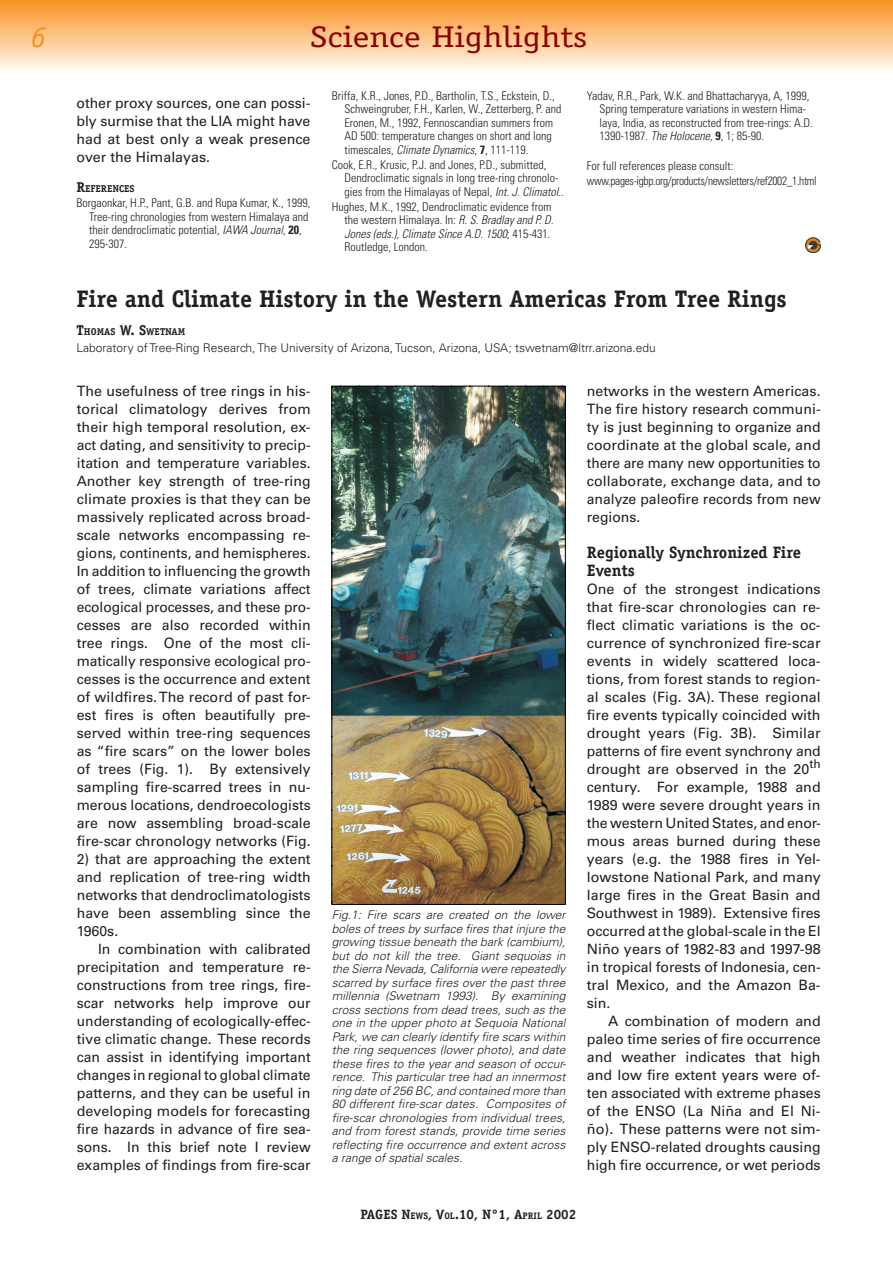
<style>
.page{position:relative;width:893px;height:1263px;background:#fff}
.page>*{position:absolute;margin:0;border:0;box-sizing:border-box;transform-origin:0 0}
.t1{font:30px "Officina Serif";color:#8b0202;scale:1.2 1}
.t2{font:italic 30px "Officina Serif";color:#f7931d}
.t3{font:700 24px "Officina Serif";color:#231f20}
.t4{font:700 16.5px/18px "Officina Serif";color:#231f20}
.t5{font:14.25px/18px "Univers";color:#231f20;text-align:justify}
.t6{font:700 13.5px "Officina Serif";color:#231f20}
.t7{font:300 condensed 12px/13.5px "Univers";color:#231f20}
.t8{font:italic 300 12px/13.5px "Univers";letter-spacing:.005em;color:#231f20;text-align:justify}
.t9{font:300 12px "Univers";color:#231f20}
.t10{font:300 condensed 12px/15px "Univers";letter-spacing:-.025em;color:#231f20}
.t11{font:700 10.05px "Officina Serif";color:#231f20}
.s1{font-size:14.25px}
.s2{font-style:italic}
.s3{font-weight:700}
.s4{font-size:9.45px}
</style>
<div class="page">
<div style="left:0;top:0;width:893px;height:72px;background:linear-gradient(to bottom,#f8911e,#fff9f1)"></div>
<img style="left:806px;top:237px;width:15px;height:15px">
<img style="left:334px;top:388px;width:230px;height:514px">
<div style="left:332px;top:386px;width:234px;height:518px;border:1px dashed #000"></div>
<p class="t2" style="left:31px;top:19px;width:16px">6</p>
<p class="t1" style="left:310px;top:19px;width:232px">Science Highlights</p>
<p class="t5" style="left:77px;top:94px;width:235px">other proxy sources, one can possi&shy;bly surmise that the LIA might have had at best only a weak presence over the Himalayas.</p>
<p class="t11" style="left:77px;top:183px;width:60px"><span class="s1">R</span>EFERENCES</p>
<p class="t7" style="left:89px;top:196px;width:223px;text-indent:-13px">Borgaonkar, H.P., Pant, G.B. and Rupa Kumar, K., 1999, Tree-ring chronologies from western Himalaya and their dendroclimatic potential, <span class="s2">IAWA Journal</span>, <span class="s3">20</span>, 295-307.</p>
<p class="t7" style="left:344px;top:89px;width:218px;text-indent:-13px">Briffa, K.R., Jones, P.D., Bartholin, T.S., Eckstein, D., Schweingruber, F.H., Karlen, W., Zetterberg, P. and Eronen, M., 1992, Fennoscandian summers from AD 500: temperature changes on short and long timescales, <span class="s2">Climate Dynamics</span>, <span class="s3">7</span>, 111-119.</p>
<p class="t7" style="left:344px;top:158px;width:221px;text-indent:-13px">Cook, E.R., Krusic, P.J. and Jones, P.D., submitted,<br>Dendroclimatic signals in long tree-ring chronolo&shy;gies from the Himalayas of Nepal, <span class="s2">Int. J. Climatol</span>..</p>
<p class="t7" style="left:344px;top:200px;width:210px;text-indent:-13px">Hughes, M.K., 1992, Dendroclimatic evidence from the western Himalaya. In: <span class="s2">R. S. Bradlay and P. D.<br>Jones (eds.), Climate Since A.D. 1500</span>; 415-431.<br>Routledge, London.</p>
<p class="t7" style="left:600px;top:89px;width:215px;text-indent:-13px">Yadav, R.R., Park, W.K. and Bhattacharyya, A, 1999, Spring temperature variations in western Hima&shy;laya, India, as reconstructed from tree-rings: A.D.<br>1390-1987. <span class="s2">The Holocene,</span> <span class="s3">9</span>, 1; 85-90.</p>
<p class="t10" style="left:587px;top:158px;width:231px">For full references please consult: www.pages-igbp.org/products/newsletters/ref2002_1.html</p>
<p class="t3" style="left:77px;top:285px;width:712px">Fire and Climate History in the Western Americas From Tree Rings</p>
<p class="t11" style="left:77px;top:326px;width:110px"><span class="s1">T</span>HOMAS <span class="s1">W. S</span>WETNAM</p>
<p class="t9" style="left:77px;top:341px;width:581px">Laboratory of Tree-Ring Research, The University of Arizona, Tucson, Arizona, USA; tswetnam@ltrr.arizona.edu</p>
<p class="t5" style="left:77px;top:382px;width:235px">The usefulness of tree rings in his&shy;torical climatology derives from their high temporal resolution, ex&shy;act dating, and sensitivity to precip&shy;itation and temperature variables.<br>Another key strength of tree-ring climate proxies is that they can be massively replicated across broad&shy;scale networks encompassing re&shy;gions, continents, and hemispheres.<br>In addition to influencing the growth of trees, climate variations affect ecological processes, and these pro&shy;cesses are also recorded within tree rings. One of the most cli&shy;matically responsive ecological pro&shy;cesses is the occurrence and extent of wildfires. The record of past for&shy;est fires is often beautifully pre&shy;served within tree-ring sequences as “fire scars” on the lower boles of trees (Fig. 1). By extensively sampling fire-scarred trees in nu&shy;merous locations, dendroecologists are now assembling broad-scale fire-scar chronology networks (Fig.</p>
<p class="t5" style="left:77px;top:850px;width:235px">2) that are approaching the extent</p>
<p class="t5" style="left:77px;top:868px;width:235px">and replication of tree-ring width</p>
<p class="t5" style="left:77px;top:886px;width:235px">networks that dendroclimatologists</p>
<p class="t5" style="left:77px;top:904px;width:235px">have been assembling since the</p>
<p class="t5" style="left:77px;top:922px;width:43px">1960s.</p>
<p class="t5" style="left:98px;top:940px;width:214px">In combination with calibrated</p>
<p class="t5" style="left:77px;top:958px;width:235px">precipitation and temperature re-</p>
<p class="t5" style="left:77px;top:976px;width:235px">constructions from tree rings, fire-</p>
<p class="t5" style="left:77px;top:994px;width:235px">scar networks help improve our</p>
<p class="t5" style="left:77px;top:1012px;width:235px">understanding of ecologically-effec-</p>
<p class="t5" style="left:77px;top:1030px;width:235px">tive climatic change. These records</p>
<p class="t5" style="left:77px;top:1048px;width:235px">can assist in identifying important</p>
<p class="t5" style="left:77px;top:1066px;width:235px">changes in regional to global climate</p>
<p class="t5" style="left:77px;top:1084px;width:235px">patterns, and they can be useful in</p>
<p class="t5" style="left:77px;top:1102px;width:235px">developing models for forecasting</p>
<p class="t5" style="left:77px;top:1120px;width:235px">fire hazards in advance of fire sea-</p>
<p class="t5" style="left:77px;top:1138px;width:235px">sons. In this brief note I review</p>
<p class="t5" style="left:77px;top:1156px;width:235px">examples of findings from fire-scar</p>
<p class="t8" style="left:332px;top:908px;width:235px">Fig.1: Fire scars are created on the lower boles of trees by surface fires that injure the growing tissue beneath the bark (cambium), but do not kill the tree. Giant sequoias in the Sierra Nevada, California were repeatedly scarred by surface fires over the past three millennia (Swetnam 1993). By examining cross sections from dead trees, such as the one in the upper photo at Sequoia National Park, we can clearly identify fire scars within the ring sequences (lower photo), and date these fires to the year and season of occur&shy;rence. This particular tree had an innermost ring date of 256 BC, and contained more than 80 different fire-scar dates. Composites of fire-scar chronologies from individual trees, and from forest stands, provide time series reflecting fire occurrence and extent across a range of spatial scales.</p>
<p class="t5" style="left:587px;top:382px;width:235px">networks in the western Americas.<br>The fire history research communi&shy;ty is just beginning to organize and coordinate at the global scale, and there are many new opportunities to collaborate, exchange data, and to analyze paleofire records from new regions.</p>
<p class="t4" style="left:587px;top:543px;width:216px">Regionally Synchronized Fire<br>Events</p>
<p class="t5" style="left:587px;top:580px;width:235px">One of the strongest indications</p>
<p class="t5" style="left:587px;top:598px;width:235px">that fire-scar chronologies can re-</p>
<p class="t5" style="left:587px;top:616px;width:235px">flect climatic variations is the oc-</p>
<p class="t5" style="left:587px;top:634px;width:235px">currence of synchronized fire-scar</p>
<p class="t5" style="left:587px;top:652px;width:235px">events in widely scattered loca-</p>
<p class="t5" style="left:587px;top:670px;width:235px">tions, from forest stands to region-</p>
<p class="t5" style="left:587px;top:688px;width:235px">al scales (Fig. 3A). These regional</p>
<p class="t5" style="left:587px;top:706px;width:235px">fire events typically coincided with</p>
<p class="t5" style="left:587px;top:724px;width:235px">drought years (Fig. 3B). Similar</p>
<p class="t5" style="left:587px;top:742px;width:235px">patterns of fire event synchrony and</p>
<p class="t5" style="left:587px;top:760px;width:235px">drought are observed in the 20<sup>th</sup></p>
<p class="t5" style="left:587px;top:778px;width:235px">century. For example, 1988 and</p>
<p class="t5" style="left:587px;top:796px;width:235px">1989 were severe drought years in</p>
<p class="t5" style="left:587px;top:814px;width:235px">the western United States, and enor-</p>
<p class="t5" style="left:587px;top:832px;width:235px">mous areas burned during these</p>
<p class="t5" style="left:587px;top:850px;width:235px">years (e.g. the 1988 fires in Yel-</p>
<p class="t5" style="left:587px;top:868px;width:235px">lowstone National Park, and many</p>
<p class="t5" style="left:587px;top:886px;width:235px">large fires in the Great Basin and</p>
<p class="t5" style="left:587px;top:904px;width:235px">Southwest in 1989). Extensive fires</p>
<p class="t5" style="left:587px;top:922px;width:235px">occurred at the global-scale in the El</p>
<p class="t5" style="left:587px;top:940px;width:235px">Niño years of 1982-83 and 1997-98</p>
<p class="t5" style="left:587px;top:958px;width:235px">in tropical forests of Indonesia, cen-</p>
<p class="t5" style="left:587px;top:976px;width:235px">tral Mexico, and the Amazon Ba-</p>
<p class="t5" style="left:587px;top:994px;width:25px">sin.</p>
<p class="t5" style="left:608px;top:1012px;width:214px">A combination of modern and</p>
<p class="t5" style="left:587px;top:1030px;width:235px">paleo time series of fire occurrence</p>
<p class="t5" style="left:587px;top:1048px;width:235px">and weather indicates that high</p>
<p class="t5" style="left:587px;top:1066px;width:235px">and low fire extent years were of-</p>
<p class="t5" style="left:587px;top:1084px;width:235px">ten associated with extreme phases</p>
<p class="t5" style="left:587px;top:1102px;width:235px">of the ENSO (La Niña and El Ni-</p>
<p class="t5" style="left:587px;top:1120px;width:235px">ño). These patterns were not sim-</p>
<p class="t5" style="left:587px;top:1138px;width:235px">ply ENSO-related droughts causing</p>
<p class="t5" style="left:587px;top:1156px;width:235px">high fire occurrence, or wet periods</p>
<p class="t6" style="left:360px;top:1206px;width:217px">PAGES N<span class="s4">EWS</span>, V<span class="s4">OL</span>.10, N°1, A<span class="s4">PRIL</span> 2002</p>
</div>
